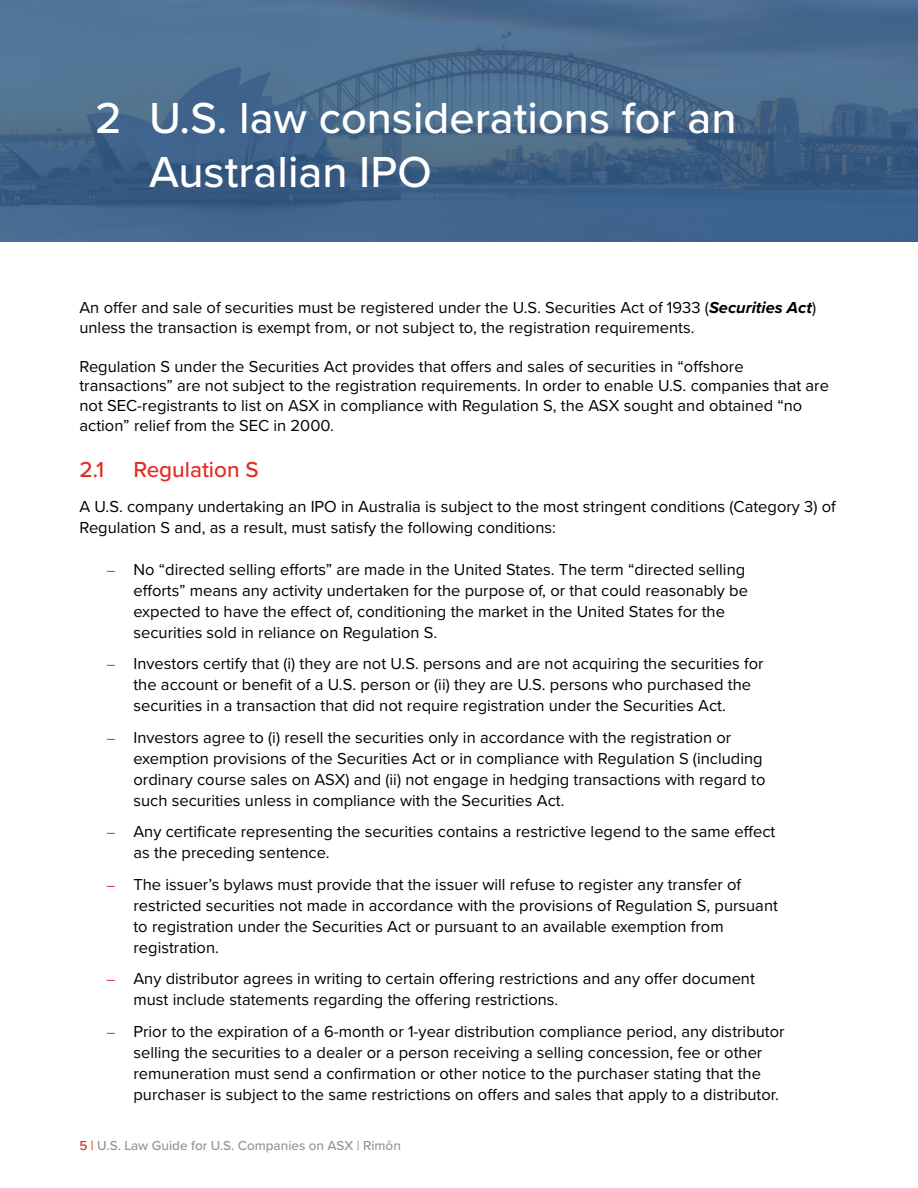
<style>
.page{position:relative;width:918px;height:1188px;background:#fff}
.page>*{position:absolute;margin:0;border:0;box-sizing:border-box;transform-origin:0 0}
.t1{font:500 45px/54px "Proxima Nova";color:#fff}
.t2{font:500 22.5px "Proxima Nova";color:#e42b24}
.t3{font:16.5px/21px "Proxima Nova";color:#000}
.t4{font:500 13.5px "Proxima Nova";color:#939598}
.s1{font-weight:700;font-style:italic}
.s2{font-size:15px;color:#e42b24}
.s3{color:#e42b24}
</style>
<div class="page">
<svg style="left:0;top:0;width:918px;height:242px;background:#45688c"></svg>
<h1 class="t1" style="left:149px;top:89px;width:589px;text-indent:-54px">2 U.S. law considerations for an<br>Australian IPO</h1>
<p class="t3" style="left:79px;top:297px;width:738px;line-height:19.5px">An offer and sale of securities must be registered under the U.S. Securities Act of 1933 (<span class="s1">Securities Act</span>) unless the transaction is exempt from, or not subject to, the registration requirements.</p>
<p class="t3" style="left:79px;top:356px;width:751px;line-height:19.6px">Regulation S under the Securities Act provides that offers and sales of securities in “offshore transactions” are not subject to the registration requirements. In order to enable U.S. companies that are not SEC-registrants to list on ASX in compliance with Regulation S, the ASX sought and obtained “no action” relief from the SEC in 2000.</p>
<h2 class="t2" style="left:79px;top:453px;width:26px">2.1</h2>
<h2 class="t2" style="left:133px;top:453px;width:127px">Regulation S</h2>
<p class="t3" style="left:79px;top:495px;width:758px">A U.S. company undertaking an IPO in Australia is subject to the most stringent conditions (Category 3) of<br>Regulation S and, as a result, must satisfy the following conditions:</p>
<p class="t3" style="left:133px;top:558px;width:616px;text-indent:-27px"><span class="s2">–</span> No “directed selling efforts” are made in the United States. The term “directed selling efforts” means any activity undertaken for the purpose of, or that could reasonably be expected to have the effect of, conditioning the market in the United States for the securities sold in reliance on Regulation S.</p>
<p class="t3" style="left:133px;top:653px;width:632px;text-indent:-27px"><span class="s2">–</span> Investors certify that (i) they are not U.S. persons and are not acquiring the securities for the account or benefit of a U.S. person or (ii) they are U.S. persons who purchased the securities in a transaction that did not require registration under the Securities Act.</p>
<p class="t3" style="left:133px;top:726px;width:634px;text-indent:-27px"><span class="s2">–</span> Investors agree to (i) resell the securities only in accordance with the registration or exemption provisions of the Securities Act or in compliance with Regulation S (including ordinary course sales on ASX) and (ii) not engage in hedging transactions with regard to such securities unless in compliance with the Securities Act.</p>
<p class="t3" style="left:133px;top:821px;width:643px;text-indent:-27px"><span class="s2">–</span> Any certificate representing the securities contains a restrictive legend to the same effect as the preceding sentence.</p>
<p class="t3" style="left:133px;top:873px;width:646px;text-indent:-27px"><span class="s2">–</span> The issuer’s bylaws must provide that the issuer will refuse to register any transfer of restricted securities not made in accordance with the provisions of Regulation S, pursuant to registration under the Securities Act or pursuant to an available exemption from registration.</p>
<p class="t3" style="left:133px;top:968px;width:623px;text-indent:-27px"><span class="s2">–</span> Any distributor agrees in writing to certain offering restrictions and any offer document must include statements regarding the offering restrictions.</p>
<p class="t3" style="left:133px;top:1020px;width:653px;text-indent:-27px"><span class="s2">–</span> Prior to the expiration of a 6-month or 1-year distribution compliance period, any distributor selling the securities to a dealer or a person receiving a selling concession, fee or other remuneration must send a confirmation or other notice to the purchaser stating that the purchaser is subject to the same restrictions on offers and sales that apply to a distributor.</p>
<p class="t4" style="left:79px;top:1135px;width:323px"><span class="s3">5 |</span> U.S. Law Guide for U.S. Companies on ASX | Rimôn</p>
</div>
